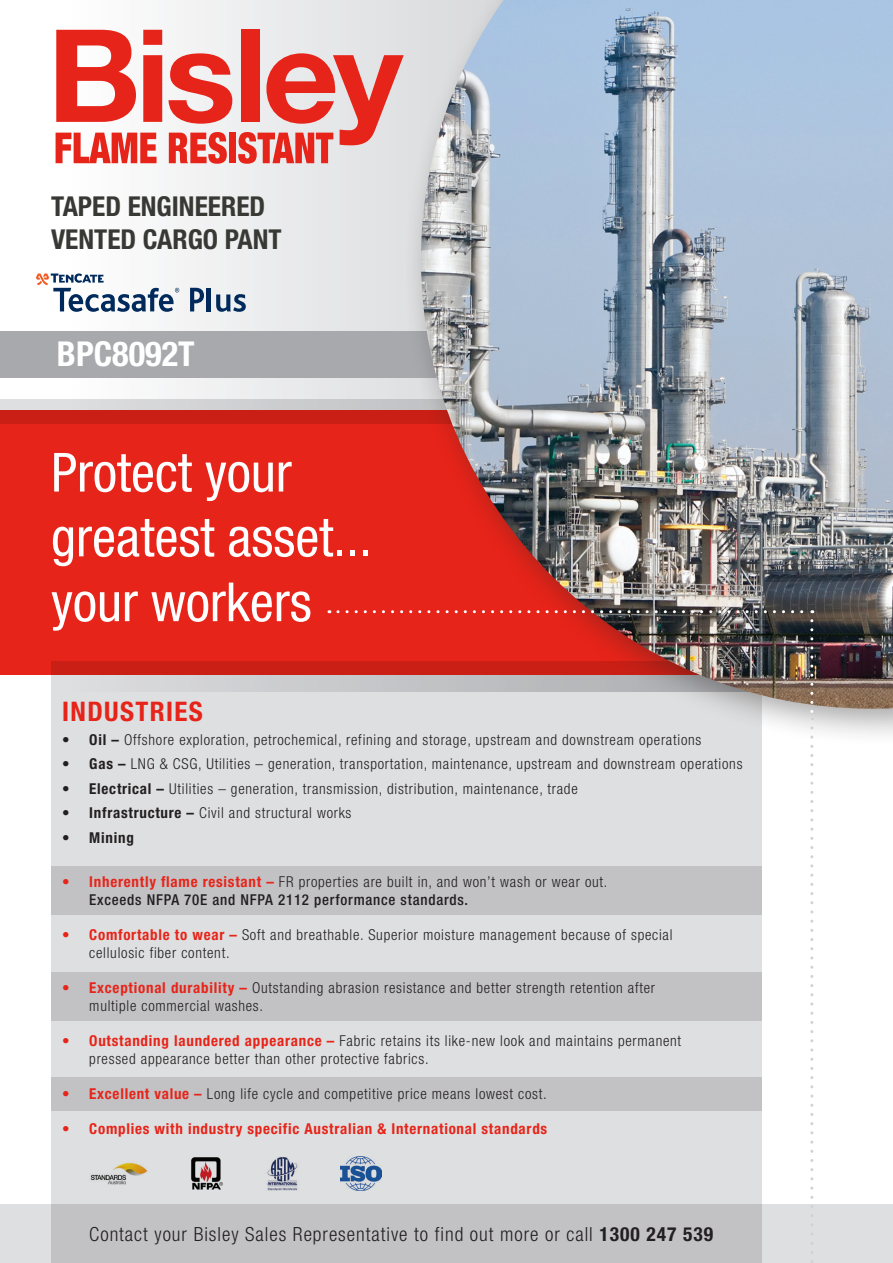
<style>
.page{position:relative;width:893px;height:1263px;background:#fff}
.page>*{position:absolute;margin:0;border:0;box-sizing:border-box;transform-origin:0 0}
.t1{font:condensed 54px/64.8px "Helvetica Neue";color:#fff}
.t2{font:700 condensed 34.35px "Helvetica Neue";color:#fff}
.t3{font:700 condensed 27.45px "Helvetica Neue";color:#383935}
.t4{font:700 condensed 27px "Helvetica Neue";letter-spacing:.05em;color:#e72419}
.t5{font:300 condensed 19.5px "Helvetica Neue";letter-spacing:.05em;color:#231f20}
.t6{font:300 condensed 15px/18px "Helvetica Neue";letter-spacing:.05em;color:#231f20}
.t7{font:500 condensed 15px/18px "Helvetica Neue";letter-spacing:.05em;color:#231f20}
.t8{font:700 condensed 15px "Helvetica Neue";letter-spacing:.05em;color:#e72419}
.t9{font:700 condensed 15px "Helvetica Neue";letter-spacing:.05em;color:#231f20}
.s1{font-weight:700}
.s2{font-weight:700;color:#e72419}
.s3{font-weight:300}
</style>
<div class="page">
<svg style="left:51px;top:0;width:352px;height:400px"></svg>
<div style="left:0;top:410px;width:761px;height:265px;background:#e72419"></div>
<svg style="left:0;top:400px;width:403px;height:24px;background:#cc6a65"></svg>
<div style="left:51px;top:661px;width:710px;height:602px;background:#dedfe0"></div>
<div style="left:51px;top:867px;width:710px;height:48px;background:#c2c2c5"></div>
<div style="left:51px;top:972px;width:710px;height:49px;background:#c2c2c5"></div>
<div style="left:51px;top:1077px;width:710px;height:33px;background:#c2c2c5"></div>
<svg style="left:0;top:1204px;width:893px;height:59px;background:#c7c7ca"></svg>
<div style="left:0;top:331px;width:460px;height:46px;background:#a8a9ad"></div>
<svg style="left:36px;top:273px;width:143px;height:39px"></svg>
<svg style="left:190px;top:288px;width:14px;height:23px"></svg>
<svg style="left:216px;top:294px;width:30px;height:18px"></svg>
<hr style="left:207px;top:288px;width:4px;height:23px;background:#002a5c">
<svg style="left:56px;top:133px;width:101px;height:30px"></svg>
<svg style="left:169px;top:132px;width:58px;height:32px"></svg>
<div style="left:229px;top:133px;width:7px;height:30px;background:#e72419"></div>
<svg style="left:56px;top:30px;width:80px;height:92px"></svg>
<svg style="left:143px;top:30px;width:19px;height:92px;background:#e83e35"></svg>
<svg style="left:168px;top:53px;width:64px;height:71px"></svg>
<div style="left:241px;top:30px;width:19px;height:92px;background:#e72419"></div>
<svg style="left:238px;top:53px;width:165px;height:111px;background:#e68681"></svg>
<div style="left:403px;top:0;width:490px;height:748px;background:#231f20;opacity:.4"></div>
<img style="left:421px;top:0;width:472px;height:709px">
<svg style="left:338px;top:610px;width:475px;height:3px"></svg>
<svg style="left:810px;top:621px;width:3px;height:99px"></svg>
<svg style="left:810px;top:728px;width:3px;height:535px"></svg>
<img style="left:90px;top:1163px;width:58px;height:22px">
<img style="left:191px;top:1157px;width:32px;height:33px">
<img style="left:267px;top:1157px;width:31px;height:33px">
<img style="left:341px;top:1157px;width:40px;height:33px">
<p class="t3" style="left:51px;top:189px;width:216px">TAPED ENGINEERED</p>
<p class="t3" style="left:51px;top:222px;width:232px">VENTED CARGO PANT</p>
<p class="t2" style="left:57px;top:333px;width:139px">BPC8092T</p>
<p class="t1" style="left:51px;top:440px;width:323px">Protect your greatest asset... your workers</p>
<p class="t4" style="left:62px;top:695px;width:142px">INDUSTRIES</p>
<p class="t6" style="left:62px;top:730px;width:641px"><span class="s1">• Oil –</span> Offshore exploration, petrochemical, refining and storage, upstream and downstream operations</p>
<p class="t6" style="left:62px;top:755px;width:682px"><span class="s1">• Gas –</span> LNG &amp; CSG, Utilities – generation, transportation, maintenance, upstream and downstream operations</p>
<p class="t6" style="left:62px;top:779px;width:517px"><span class="s1">• Electrical –</span> Utilities – generation, transmission, distribution, maintenance, trade</p>
<p class="t6" style="left:62px;top:804px;width:291px"><span class="s1">• Infrastructure –</span> Civil and structural works</p>
<p class="t9" style="left:62px;top:828px;width:73px">• Mining</p>
<p class="t7" style="left:89px;top:872px;width:520px;text-indent:-27px"><span class="s2">• Inherently flame resistant –</span> <span class="s3">FR properties are built in, and won’t wash or wear out.<br></span>Exceeds NFPA 70E and NFPA 2112 performance standards.</p>
<p class="t6" style="left:89px;top:925px;width:585px;text-indent:-27px"><span class="s2">• Comfortable to wear –</span> Soft and breathable. Superior moisture management because of special cellulosic fiber content.</p>
<p class="t6" style="left:89px;top:978px;width:567px;text-indent:-27px"><span class="s2">• Exceptional durability –</span> Outstanding abrasion resistance and better strength retention after multiple commercial washes.</p>
<p class="t6" style="left:89px;top:1031px;width:593px;text-indent:-27px"><span class="s2">• Outstanding laundered appearance –</span> Fabric retains its like-new look and maintains permanent pressed appearance better than other protective fabrics.</p>
<p class="t6" style="left:62px;top:1084px;width:486px"><span class="s2">• Excellent value –</span> Long life cycle and competitive price means lowest cost.</p>
<p class="t8" style="left:62px;top:1119px;width:486px">• Complies with industry specific Australian &amp; International standards</p>
<p class="t5" style="left:89px;top:1222px;width:625px">Contact your Bisley Sales Representative to find out more or call <span class="s1">1300 247 539</span></p>
</div>
